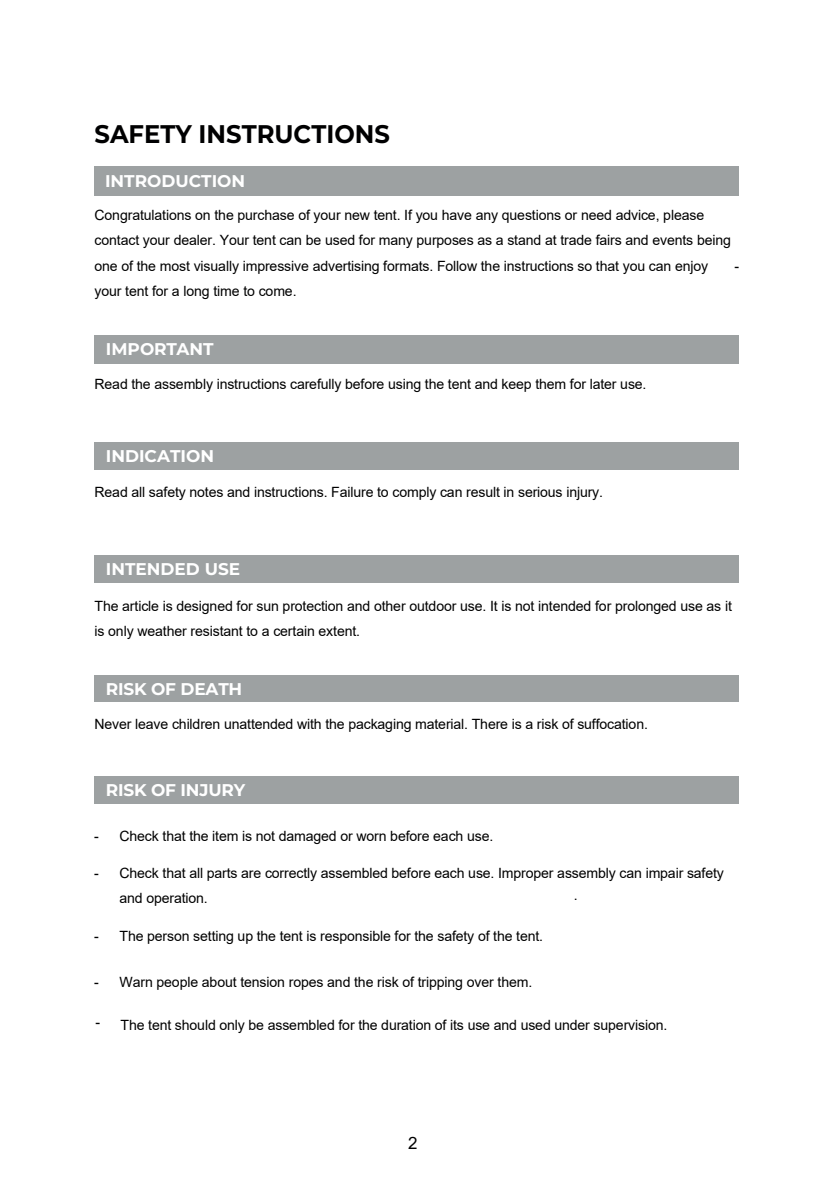
<style>
.page{position:relative;width:840px;height:1191px;background:#fff}
.page>*{position:absolute;margin:0;border:0;box-sizing:border-box;transform-origin:0 0}
.t1{font:700 25.4px "Montserrat";color:#000001;scale:.95 1}
.t2{font:700 17px "Montserrat";color:#fff}
.t3{font:17px "Arial";color:#000001}
.t4{font:14.2px/25.4px "Arial";letter-spacing:-.01em;color:#000001}
</style>
<div class="page">
<div style="left:94px;top:166px;width:645px;height:30px;background:#9da1a2"></div>
<div style="left:94px;top:335px;width:645px;height:29px;background:#9da1a2"></div>
<div style="left:94px;top:442px;width:645px;height:27px;background:#9da1a2"></div>
<div style="left:94px;top:555px;width:645px;height:28px;background:#9da1a2"></div>
<div style="left:94px;top:675px;width:645px;height:27px;background:#9da1a2"></div>
<div style="left:94px;top:776px;width:645px;height:27px;background:#9da1a2"></div>
<h1 class="t1" style="left:94px;top:117px;width:312px">SAFETY INSTRUCTIONS</h1>
<p class="t2" style="left:105px;top:170px;width:142px">INTRODUCTION</p>
<p class="t4" style="left:94px;top:202px;width:637px">Congratulations on the purchase of your new tent. If you have any questions or need advice, please contact your dealer. Your tent can be used for many purposes as a stand at trade fairs and events being one of the most visually impressive advertising formats. Follow the instructions so that you can enjoy your tent for a long time to come.</p>
<p class="t4" style="left:734px;top:253px;width:6px">-</p>
<p class="t2" style="left:106px;top:338px;width:109px">IMPORTANT</p>
<p class="t4" style="left:94px;top:371px;width:553px">Read the assembly instructions carefully before using the tent and keep them for later use.</p>
<p class="t2" style="left:106px;top:444px;width:110px">INDICATION</p>
<p class="t4" style="left:94px;top:479px;width:510px">Read all safety notes and instructions. Failure to comply can result in serious injury.</p>
<p class="t2" style="left:106px;top:558px;width:136px">INTENDED USE</p>
<p class="t4" style="left:94px;top:593px;width:638px">The article is designed for sun protection and other outdoor use. It is not intended for prolonged use as it is only weather resistant to a certain extent.</p>
<p class="t2" style="left:106px;top:677px;width:138px">RISK OF DEATH</p>
<p class="t4" style="left:94px;top:711px;width:554px">Never leave children unattended with the packaging material. There is a risk of suffocation.</p>
<p class="t2" style="left:106px;top:778px;width:141px">RISK OF INJURY</p>
<p class="t4" style="left:94px;top:823px;width:400px">- Check that the item is not damaged or worn before each use.</p>
<p class="t4" style="left:119px;top:860px;width:605px;text-indent:-25px">- Check that all parts are correctly assembled before each use. Improper assembly can impair safety and operation.</p>
<p class="t4" style="left:573px;top:882px;width:5px">.</p>
<p class="t4" style="left:94px;top:923px;width:450px">- The person setting up the tent is responsible for the safety of the tent.</p>
<p class="t4" style="left:94px;top:969px;width:439px">- Warn people about tension ropes and the risk of tripping over them.</p>
<p class="t4" style="left:96px;top:1011px;width:573px">- The tent should only be assembled for the duration of its use and used under supervision.</p>
<p class="t3" style="left:408px;top:1131px;width:11px">2</p>
</div>
